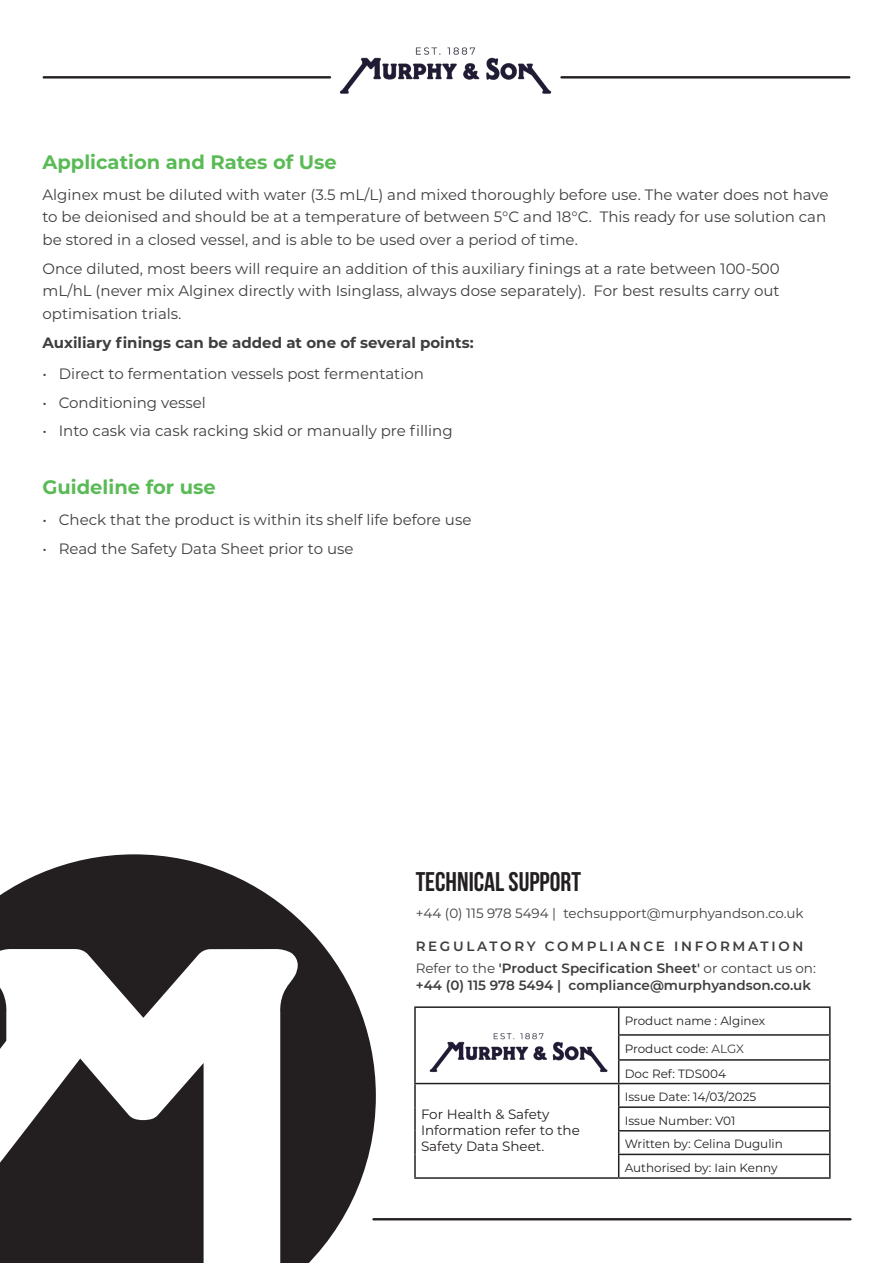
<style>
.page{position:relative;width:893px;height:1263px;background:#fff}
.page>*{position:absolute;margin:0;border:0;box-sizing:border-box;transform-origin:0 0}
.t1{font:700 27px "Bebas Neue";color:#231f20}
.t2{font:700 19.5px "Montserrat";color:#5abb56}
.t3{font:15px/22.5px "Montserrat";color:#3e3e3f}
.t4{font:700 15px "Montserrat";color:#3e3e3f}
.t5{font:600 13.5px "Montserrat";color:#3e3e3f}
.t6{font:13.5px "Montserrat";color:#231f20}
.t7{font:13.5px "Montserrat";color:#3e3e3f}
.t8{font:600 13.5px "Montserrat";letter-spacing:.2em;color:#3e3e3f}
.t9{font:12px "Montserrat";color:#231f20}
.s1{font-weight:400}
.s2{color:#3e3e3f}
</style>
<div class="page">
<hr style="left:561px;top:76px;width:288px;height:3px;background:#231f20">
<hr style="left:44px;top:76px;width:286px;height:3px;background:#231f20">
<img style="left:289px;top:47px;width:314px;height:47px">
<svg style="left:0;top:854px;width:376px;height:409px"></svg>
<svg style="left:0;top:1058px;width:204px;height:205px"></svg>
<hr style="left:373px;top:1218px;width:477px;height:2px;background:#231f20">
<hr style="left:414px;top:1006px;width:205px;height:2px;background:#231f20">
<hr style="left:414px;top:1008px;width:2px;height:27px;background:#231f20">
<hr style="left:619px;top:1006px;width:212px;height:2px;background:#231f20">
<hr style="left:829px;top:1008px;width:2px;height:26px;background:#231f20">
<hr style="left:414px;top:1035px;width:2px;height:25px;background:#231f20">
<hr style="left:618px;top:1034px;width:213px;height:2px;background:#231f20">
<hr style="left:829px;top:1036px;width:2px;height:23px;background:#231f20">
<hr style="left:414px;top:1060px;width:2px;height:23px;background:#231f20">
<hr style="left:618px;top:1059px;width:213px;height:2px;background:#231f20">
<hr style="left:829px;top:1061px;width:2px;height:22px;background:#231f20">
<hr style="left:414px;top:1083px;width:205px;height:1px;background:#231f20">
<hr style="left:414px;top:1084px;width:2px;height:23px;background:#231f20">
<hr style="left:619px;top:1083px;width:212px;height:1px;background:#231f20">
<hr style="left:829px;top:1084px;width:2px;height:22px;background:#231f20">
<hr style="left:414px;top:1107px;width:2px;height:24px;background:#231f20">
<hr style="left:618px;top:1106px;width:213px;height:2px;background:#231f20">
<hr style="left:829px;top:1108px;width:2px;height:22px;background:#231f20">
<hr style="left:414px;top:1131px;width:2px;height:23px;background:#231f20">
<hr style="left:618px;top:1130px;width:213px;height:1px;background:#231f20">
<hr style="left:829px;top:1131px;width:2px;height:23px;background:#231f20">
<hr style="left:414px;top:1154px;width:2px;height:23px;background:#231f20">
<hr style="left:618px;top:1154px;width:213px;height:1px;background:#231f20">
<svg style="left:618px;top:1008px;width:1px;height:169px"></svg>
<hr style="left:829px;top:1155px;width:2px;height:22px;background:#231f20">
<hr style="left:414px;top:1177px;width:205px;height:2px;background:#231f20">
<hr style="left:619px;top:1177px;width:212px;height:2px;background:#231f20">
<img style="left:424px;top:1033px;width:189px;height:52px">
<p class="t2" style="left:43px;top:148px;width:296px">Application and Rates of Use</p>
<p class="t3" style="left:43px;top:183px;width:787px">Alginex must be diluted with water (3.5 mL/L) and mixed thoroughly before use. The water does not have to be deionised and should be at a temperature of between 5°C and 18°C. This ready for use solution can be stored in a closed vessel, and is able to be used over a period of time.</p>
<p class="t3" style="left:43px;top:257px;width:739px;text-align:justify">Once diluted, most beers will require an addition of this auxiliary finings at a rate between 100-500 mL/hL (never mix Alginex directly with Isinglass, always dose separately). For best results carry out optimisation trials.</p>
<p class="t4" style="left:43px;top:331px;width:433px">Auxiliary finings can be added at one of several points:</p>
<p class="t3" style="left:43px;top:362px;width:383px">• Direct to fermentation vessels post fermentation</p>
<p class="t3" style="left:43px;top:390px;width:165px">• Conditioning vessel</p>
<p class="t3" style="left:43px;top:419px;width:412px">• Into cask via cask racking skid or manually pre filling</p>
<p class="t2" style="left:43px;top:473px;width:175px">Guideline for use</p>
<p class="t3" style="left:43px;top:508px;width:430px">• Check that the product is within its shelf life before use</p>
<p class="t3" style="left:43px;top:537px;width:312px">• Read the Safety Data Sheet prior to use</p>
<p class="t1" style="left:416px;top:867px;width:167px">TECHNICAL SUPPORT</p>
<p class="t7" style="left:416px;top:904px;width:389px">+44 (0) 115 978 5494 | techsupport@murphyandson.co.uk</p>
<p class="t8" style="left:416px;top:936px;width:389px">REGULATORY COMPLIANCE INFORMATION</p>
<p class="t5" style="left:416px;top:959px;width:402px"><span class="s1">Refer to the</span> 'Product Specification Sheet' <span class="s1">or contact us on:</span></p>
<p class="t5" style="left:416px;top:975px;width:397px">+44 (0) 115 978 5494 | compliance@murphyandson.co.uk</p>
<p class="t6" style="left:421px;top:1105px;width:130px">For Health &amp; Safety</p>
<p class="t6" style="left:421px;top:1121px;width:160px">Information refer to the</p>
<p class="t6" style="left:421px;top:1137px;width:125px">Safety Data Sheet.</p>
<p class="t9" style="left:625px;top:1012px;width:142px">Product name : Alginex</p>
<p class="t9" style="left:625px;top:1040px;width:121px">Product code: <span class="s2">ALGX</span></p>
<p class="t9" style="left:625px;top:1065px;width:103px">Doc Ref: TDS004</p>
<p class="t9" style="left:625px;top:1089px;width:133px">Issue Date: 14/03/2025</p>
<p class="t9" style="left:625px;top:1112px;width:112px">Issue Number: V01</p>
<p class="t9" style="left:625px;top:1136px;width:160px">Written by: Celina Dugulin</p>
<p class="t9" style="left:625px;top:1159px;width:155px">Authorised by: Iain Kenny</p>
</div>
